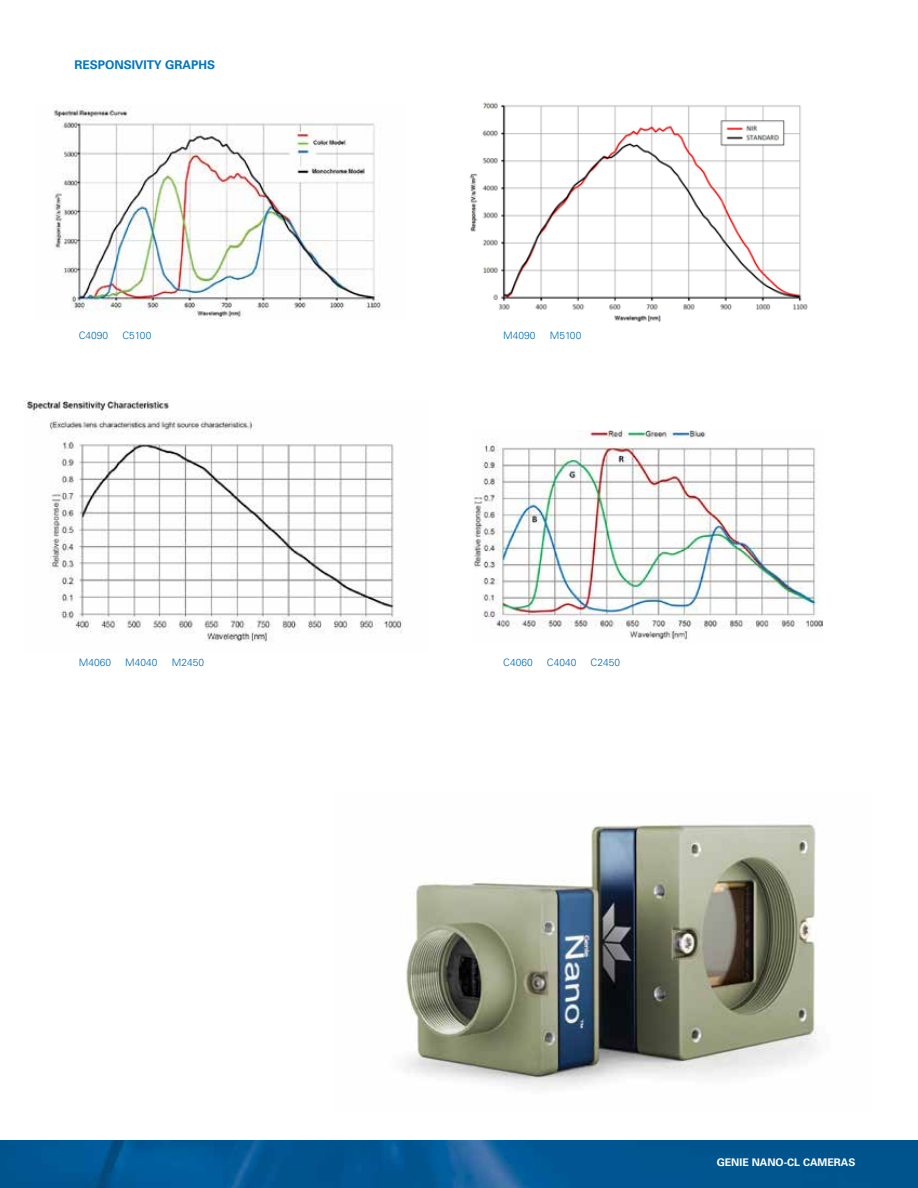
<style>
.page{position:relative;width:918px;height:1188px;background:#fff}
.page>*{position:absolute;margin:0;border:0;box-sizing:border-box;transform-origin:0 0}
.t1{font:700 12px "Univers LT Std";letter-spacing:-.005em;color:#0076c0}
.t2{font:700 10.5px "Univers LT Std";color:#fff}
.t3{font:300 10.2px "Univers LT Std";color:#006bb6}
</style>
<div class="page">
<img style="left:0;top:1140px;width:918px;height:48px">
<img style="left:469px;top:102px;width:339px;height:220px">
<img style="left:53px;top:105px;width:329px;height:215px">
<img style="left:24px;top:401px;width:379px;height:241px">
<img style="left:473px;top:430px;width:350px;height:213px">
<img style="left:401px;top:824px;width:416px;height:265px">
<p class="t1" style="left:75px;top:58px;width:142px">RESPONSIVITY GRAPHS</p>
<p class="t3" style="left:79px;top:329px;width:31px">C4090</p>
<p class="t3" style="left:122px;top:329px;width:30px">C5100</p>
<p class="t3" style="left:79px;top:656px;width:34px">M4060</p>
<p class="t3" style="left:125px;top:656px;width:34px">M4040</p>
<p class="t3" style="left:172px;top:656px;width:34px">M2450</p>
<p class="t3" style="left:503px;top:329px;width:34px">M4090</p>
<p class="t3" style="left:550px;top:329px;width:33px">M5100</p>
<p class="t3" style="left:503px;top:656px;width:31px">C4060</p>
<p class="t3" style="left:547px;top:656px;width:31px">C4040</p>
<p class="t3" style="left:591px;top:656px;width:31px">C2450</p>
<p class="t2" style="left:717px;top:1156px;width:140px">GENIE NANO-CL CAMERAS</p>
</div>
